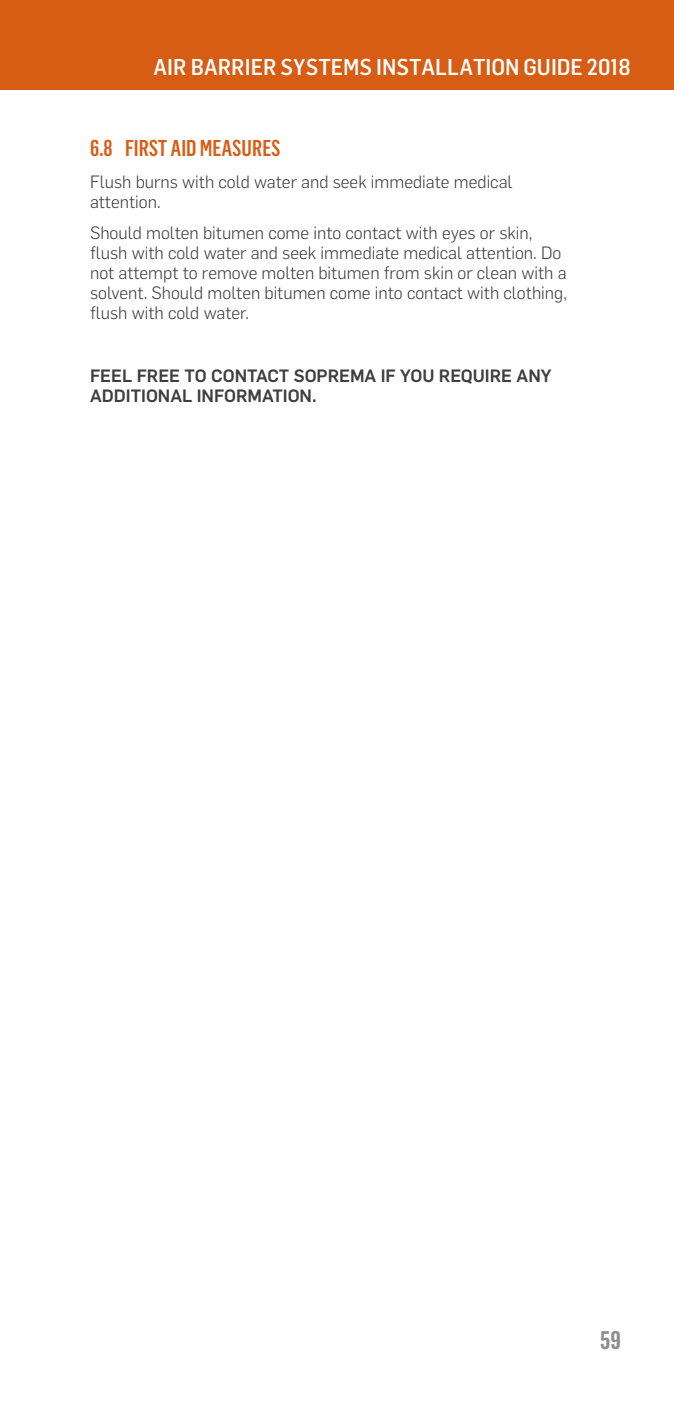
<style>
.page{position:relative;width:674px;height:1418px;background:#fff}
.page>*{position:absolute;margin:0;border:0;box-sizing:border-box;transform-origin:0 0}
.t1{font:600 25px "Flama Condensed";color:#8b8d90}
.t2{font:500 22.5px "Flama Semicondensed";color:#fff}
.t3{font:500 22.5px "Flama Condensed";color:#d75d14}
.t4{font:300 17.5px/20px "Flama";color:#3e3e3f}
.t5{font:500 17.5px/20px "Flama";color:#3e3e3f}
</style>
<div class="page">
<div style="left:0;top:0;width:673px;height:90px;background:#d75d14"></div>
<p class="t2" style="left:153px;top:53px;width:478px">AIR BARRIER SYSTEMS INSTALLATION GUIDE 2018</p>
<p class="t3" style="left:90px;top:134px;width:192px">6.8 FIRST AID MEASURES</p>
<p class="t4" style="left:90px;top:170px;width:423px">Flush burns with cold water and seek immediate medical attention.</p>
<p class="t4" style="left:90px;top:222px;width:478px">Should molten bitumen come into contact with eyes or skin, flush with cold water and seek immediate medical attention. Do not attempt to remove molten bitumen from skin or clean with a solvent. Should molten bitumen come into contact with clothing, flush with cold water.</p>
<p class="t5" style="left:90px;top:364px;width:462px">FEEL FREE TO CONTACT SOPREMA IF YOU REQUIRE ANY<br>ADDITIONAL INFORMATION.</p>
<h1 class="t1" style="left:599px;top:1323px;width:22px">59</h1>
</div>
